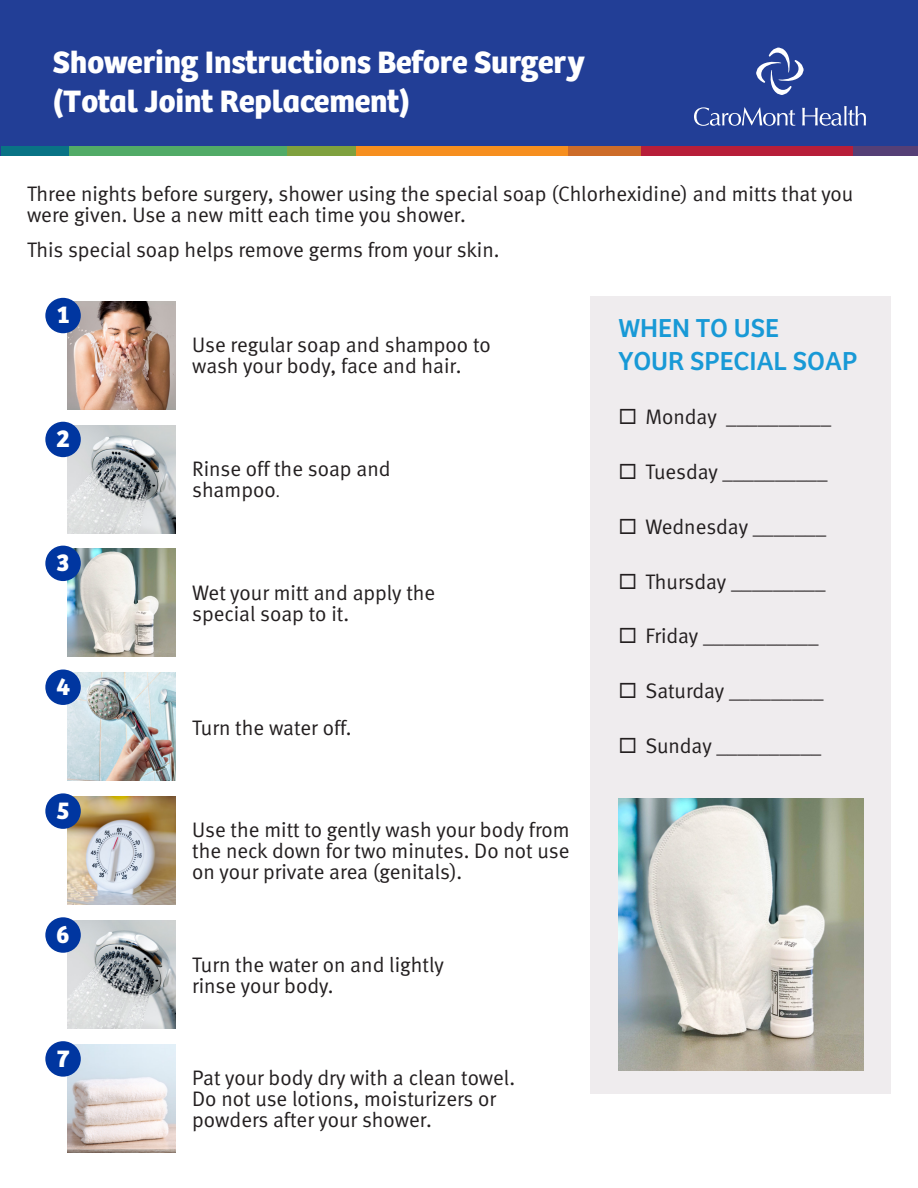
<style>
.page{position:relative;width:918px;height:1188px;background:#fff}
.page>*{position:absolute;margin:0;border:0;box-sizing:border-box;transform-origin:0 0}
.t1{font:32.1px/38.5px "Care First Sans Bold";color:#fff}
.t2{font:27px/32.4px "Care First Sans Regular";color:#1899d6}
.t3{font:25.35px "Care First Sans Bold";color:#fff}
.t4{font:21px/21px "Meta Normal";color:#231f20}
.s1{font-size:15px}
</style>
<div class="page">
<div style="left:0;top:0;width:918px;height:150px;background:#223e96"></div>
<svg style="left:694px;top:107px;width:101px;height:19px"></svg>
<svg style="left:802px;top:106px;width:64px;height:20px"></svg>
<svg style="left:756px;top:47px;width:48px;height:48px"></svg>
<div style="left:853px;top:146px;width:65px;height:10px;background:#553f76"></div>
<div style="left:641px;top:146px;width:212px;height:10px;background:#b71e39"></div>
<div style="left:568px;top:146px;width:73px;height:10px;background:#cd6c29"></div>
<div style="left:356px;top:146px;width:212px;height:10px;background:#f68f1f"></div>
<div style="left:287px;top:146px;width:69px;height:10px;background:#7fa13e"></div>
<div style="left:69px;top:146px;width:218px;height:10px;background:#51ab67"></div>
<div style="left:1px;top:146px;width:68px;height:10px;background:#097385"></div>
<div style="left:591px;top:297px;width:300px;height:797px;background:#efecee"></div>
<img style="left:618px;top:799px;width:246px;height:272px">
<img style="left:68px;top:301px;width:108px;height:108px">
<div style="left:45px;top:298px;width:36px;height:35px;background:#0036a0;border-radius:50%"></div>
<img style="left:68px;top:425px;width:108px;height:108px">
<div style="left:45px;top:422px;width:36px;height:35px;background:#0036a0;border-radius:50%"></div>
<img style="left:68px;top:549px;width:108px;height:108px">
<div style="left:45px;top:546px;width:36px;height:35px;background:#0036a0;border-radius:50%"></div>
<img style="left:68px;top:673px;width:108px;height:108px">
<div style="left:45px;top:670px;width:36px;height:35px;background:#0036a0;border-radius:50%"></div>
<img style="left:68px;top:797px;width:108px;height:108px">
<div style="left:45px;top:793px;width:36px;height:36px;background:#0036a0;border-radius:50%"></div>
<img style="left:68px;top:921px;width:108px;height:108px">
<div style="left:45px;top:917px;width:36px;height:36px;background:#0036a0;border-radius:50%"></div>
<img style="left:68px;top:1045px;width:108px;height:108px">
<div style="left:45px;top:1041px;width:36px;height:36px;background:#0036a0;border-radius:50%"></div>
<p class="t1" style="left:53px;top:44px;width:534px">Showering Instructions Before Surgery (Total Joint Replacement)</p>
<p class="t4" style="left:27px;top:183px;width:828px">Three nights before surgery, shower using the special soap (Chlorhexidine) and mitts that you were given. Use a new mitt each time you shower.</p>
<p class="t4" style="left:27px;top:239px;width:474px">This special soap helps remove germs from your skin.</p>
<p class="t3" style="left:57px;top:299px;width:14px">1</p>
<p class="t3" style="left:56px;top:423px;width:15px">2</p>
<p class="t3" style="left:57px;top:547px;width:15px">3</p>
<p class="t3" style="left:56px;top:671px;width:16px">4</p>
<p class="t3" style="left:56px;top:795px;width:15px">5</p>
<p class="t3" style="left:56px;top:919px;width:15px">6</p>
<p class="t3" style="left:57px;top:1043px;width:14px">7</p>
<p class="t4" style="left:192px;top:334px;width:300px">Use regular soap and shampoo to wash your body, face and hair.</p>
<p class="t4" style="left:192px;top:458px;width:200px">Rinse off the soap and shampoo<span class="s1">.</span></p>
<p class="t4" style="left:192px;top:582px;width:245px">Wet your mitt and apply the special soap to it.</p>
<p class="t4" style="left:192px;top:716px;width:161px">Turn the water off.</p>
<p class="t4" style="left:192px;top:819px;width:379px;text-align:justify">Use the mitt to gently wash your body from the neck down for two minutes. Do not use on your private area (genitals).</p>
<p class="t4" style="left:192px;top:954px;width:253px">Turn the water on and lightly rinse your body.</p>
<p class="t4" style="left:192px;top:1067px;width:324px">Pat your body dry with a clean towel.<br>Do not use lotions, moisturizers or powders after your shower.</p>
<p class="t2" style="left:618px;top:312px;width:240px">WHEN TO USE<br>YOUR SPECIAL SOAP</p>
<p class="t4" style="left:645px;top:406px;width:187px">Monday __________</p>
<p class="t4" style="left:645px;top:461px;width:184px">Tuesday __________</p>
<p class="t4" style="left:645px;top:516px;width:182px">Wednesday _______</p>
<p class="t4" style="left:645px;top:571px;width:182px">Thursday _________</p>
<p class="t4" style="left:645px;top:625px;width:175px">Friday ___________</p>
<p class="t4" style="left:645px;top:680px;width:180px">Saturday _________</p>
<p class="t4" style="left:645px;top:735px;width:178px">Sunday __________</p>
</div>
